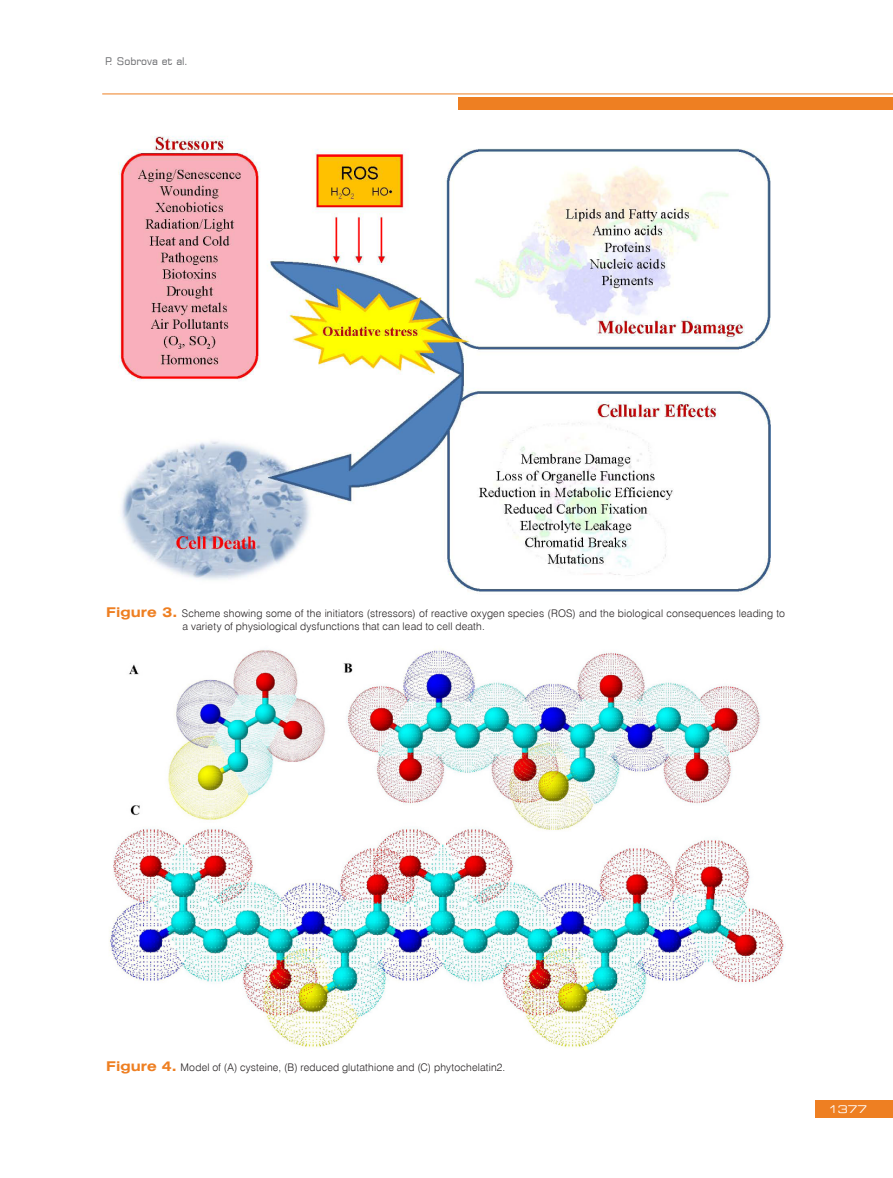
<style>
.page{position:relative;width:893px;height:1178px;background:#fff}
.page>*{position:absolute;margin:0;border:0;box-sizing:border-box;transform-origin:0 0}
.t1{font:10.5px/12.6px "Swis 721 Lt EU";letter-spacing:.015em;color:#231f20}
.t2{font:10.5px "Square 721 EU";color:#6c6d70}
.t3{font:10.5px "Square 721 Ex EU";color:#fff}
.s1{font-family:"Swis 721 Ex EU";font-weight:700;font-size:13.5px;color:#ee7f22}
</style>
<div class="page">
<div style="left:815px;top:1100px;width:78px;height:17px;background:#ee7f22"></div>
<hr style="left:102px;top:94px;width:791px;height:1px;background:#ee7f22">
<div style="left:458px;top:97px;width:435px;height:12px;background:#ee7f22"></div>
<img style="left:118px;top:136px;width:653px;height:456px">
<img style="left:109px;top:649px;width:675px;height:399px">
<p class="t2" style="left:105px;top:54px;width:84px">P. Sobrova et al.</p>
<p class="t1" style="left:183px;top:607px;width:604px;text-indent:-76px"><span class="s1">Figure 3.</span> Scheme showing some of the initiators (stressors) of reactive oxygen species (ROS) and the biological consequences leading to a variety of physiological dysfunctions that can lead to cell death.</p>
<p class="t1" style="left:106px;top:1061px;width:401px"><span class="s1">Figure 4.</span> Model of (A) cysteine, (B) reduced glutathione and (C) phytochelatin2.</p>
<p class="t3" style="left:828px;top:1102px;width:41px">1377</p>
</div>
